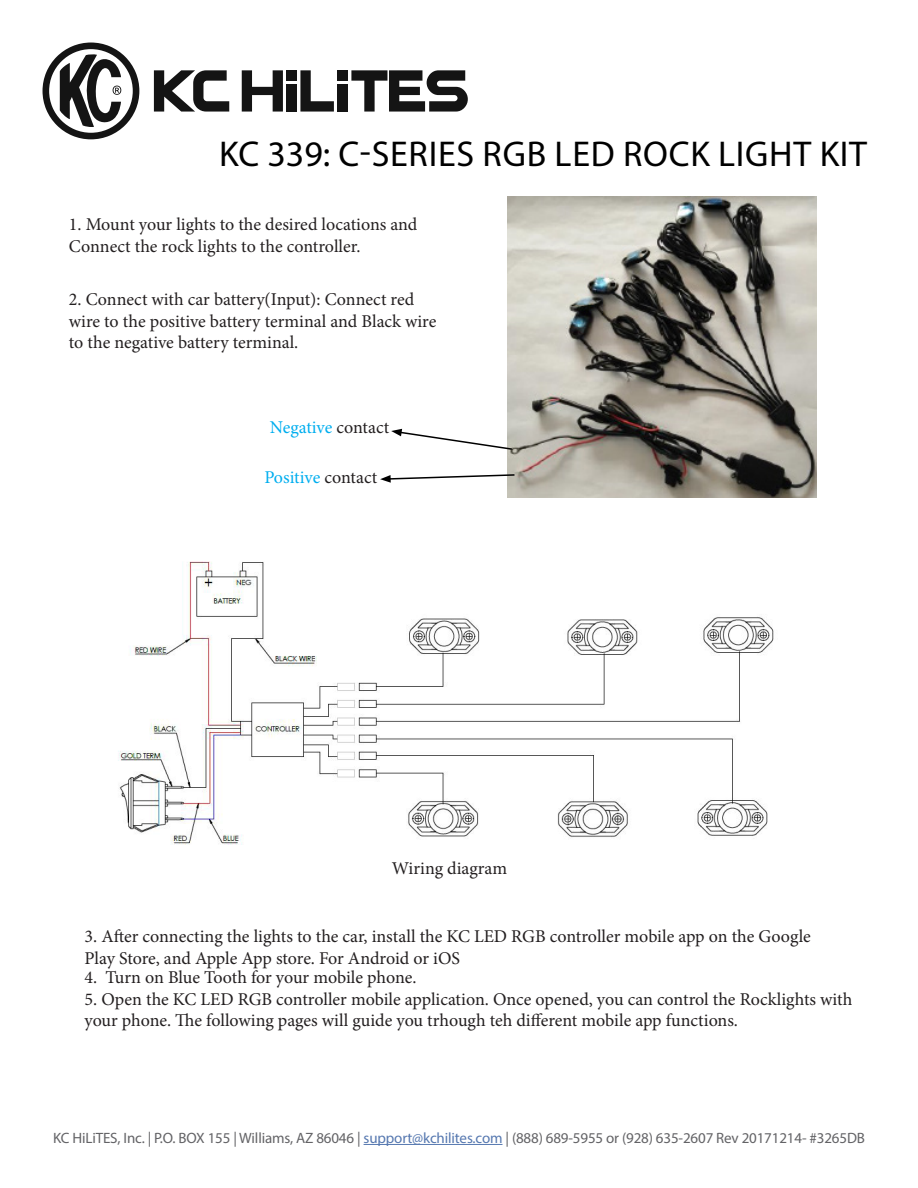
<style>
.page{position:relative;width:918px;height:1188px;background:#fff}
.page>*{position:absolute;margin:0;border:0;box-sizing:border-box;transform-origin:0 0}
.t1{font:36px "Myriad Pro";letter-spacing:.02em;color:#000}
.t2{font:18px/21.6px "Minion Pro";color:#231f20}
.t3{font:18px "Minion Pro";color:#00aeef}
.t4{font:15px "Myriad Pro";letter-spacing:-.01em;color:#636366}
.s1{color:#231f20}
.s2{color:#5678b0}
</style>
<div class="page">
<svg style="left:154px;top:70px;width:75px;height:42px"></svg>
<svg style="left:242px;top:70px;width:41px;height:42px"></svg>
<svg style="left:300px;top:70px;width:34px;height:42px"></svg>
<svg style="left:351px;top:70px;width:117px;height:42px"></svg>
<div style="left:287px;top:70px;width:10px;height:11px;background:#141414"></div>
<div style="left:287px;top:84px;width:10px;height:28px;background:#141414"></div>
<div style="left:338px;top:84px;width:10px;height:28px;background:#141414"></div>
<div style="left:338px;top:70px;width:10px;height:11px;background:#141414"></div>
<svg style="left:43px;top:43px;width:96px;height:96px"></svg>
<hr style="left:364px;top:1144px;width:139px;height:1px;background:#5678b0">
<img style="left:507px;top:196px;width:310px;height:302px">
<svg style="left:391px;top:429px;width:123px;height:22px"></svg>
<svg style="left:380px;top:473px;width:136px;height:10px"></svg>
<img style="left:118px;top:561px;width:656px;height:284px">
<p class="t1" style="left:219px;top:132px;width:650px">KC 339: C-SERIES RGB LED ROCK LIGHT KIT</p>
<p class="t2" style="left:69px;top:214px;width:350px">1. Mount your lights to the desired locations and<br>Connect the rock lights to the controller.</p>
<p class="t2" style="left:69px;top:289px;width:369px">2. Connect with car battery(Input): Connect red wire to the positive battery terminal and Black wire to the negative battery terminal.</p>
<p class="t3" style="left:270px;top:416px;width:121px">Negative <span class="s1">contact</span></p>
<p class="t3" style="left:264px;top:465px;width:114px">Positive <span class="s1">contact</span></p>
<p class="t2" style="left:392px;top:858px;width:117px">Wiring diagram</p>
<p class="t2" style="left:85px;top:926px;width:728px">3. After connecting the lights to the car, install the KC LED RGB controller mobile app on the Google<br>Play Store, and Apple App store. For Android or iOS</p>
<p class="t2" style="left:85px;top:967px;width:333px">4. Turn on Blue Tooth for your mobile phone.</p>
<p class="t2" style="left:85px;top:988px;width:769px">5. Open the KC LED RGB controller mobile application. Once opened, you can control the Rocklights with your phone. The following pages will guide you trhough teh different mobile app functions.</p>
<p class="t4" style="left:53px;top:1129px;width:813px">KC HiLiTES, Inc. | P.O. BOX 155 | Williams, AZ 86046 | <span class="s2">support@kchilites.com</span> | (888) 689-5955 or (928) 635-2607 Rev 20171214- #3265DB</p>
</div>
